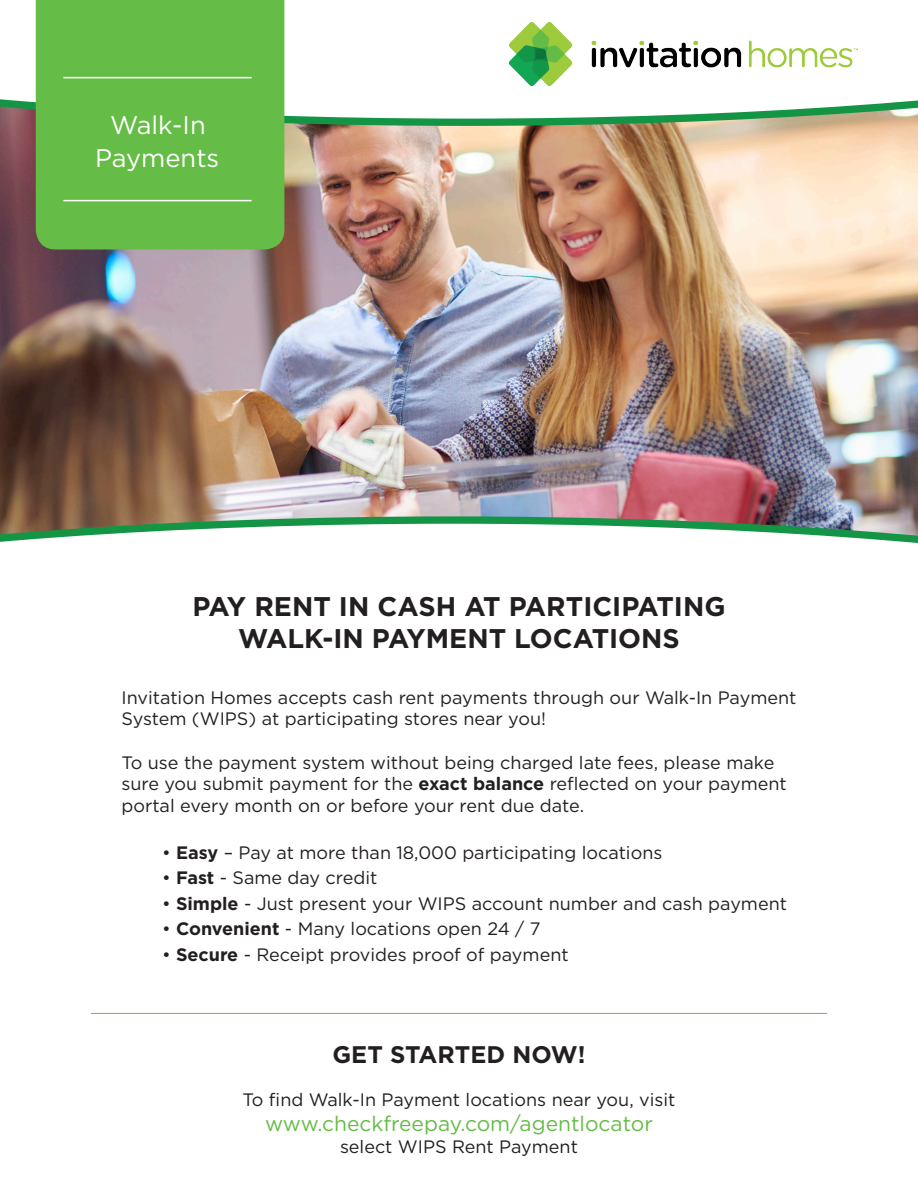
<style>
.page{position:relative;width:918px;height:1188px;background:#fff}
.page>*{position:absolute;margin:0;border:0;box-sizing:border-box;transform-origin:0 0}
.t1{font:700 27px/32.4px "Gotham";color:#231f20;text-align:center}
.t2{font:25.5px "Gotham";color:#fff}
.t3{font:700 24px "Gotham";color:#231f20}
.t4{font:21px "Gotham";color:#65bc46}
.t5{font:18px/21.6px "Gotham";color:#231f20}
.s1{font-weight:700}
</style>
<div class="page">
<img style="left:0;top:126px;width:918px;height:390px">
<svg style="left:0;top:516px;width:918px;height:27px"></svg>
<hr style="left:91px;top:1013px;width:736px;height:1px;background:#64bc46">
<svg style="left:0;top:0;width:918px;height:126px"></svg>
<img style="left:510px;top:23px;width:348px;height:62px">
<div style="left:36px;top:0;width:248px;height:249px;background:#65bc46"></div>
<hr style="left:63px;top:77px;width:189px;height:1px;background:#fff">
<hr style="left:63px;top:200px;width:189px;height:1px;background:#fff">
<p class="t2" style="left:110px;top:109px;width:97px">Walk-In</p>
<p class="t2" style="left:95px;top:142px;width:126px">Payments</p>
<p class="t1" style="left:192px;top:590px;width:535px">PAY RENT IN CASH AT PARTICIPATING<br>WALK-IN PAYMENT LOCATIONS</p>
<p class="t5" style="left:122px;top:686px;width:676px">Invitation Homes accepts cash rent payments through our Walk-In Payment<br>System (WIPS) at participating stores near you!</p>
<p class="t5" style="left:122px;top:751px;width:667px">To use the payment system without being charged late fees, please make sure you submit payment for the <span class="s1">exact balance</span> reflected on your payment portal every month on or before your rent due date.</p>
<p class="t5" style="left:162px;top:841px;width:502px">• <span class="s1">Easy</span> – Pay at more than 18,000 participating locations</p>
<p class="t5" style="left:162px;top:867px;width:217px">• <span class="s1">Fast</span> - Same day credit</p>
<p class="t5" style="left:162px;top:892px;width:627px">• <span class="s1">Simple</span> - Just present your WIPS account number and cash payment</p>
<p class="t5" style="left:162px;top:918px;width:380px">• <span class="s1">Convenient</span> - Many locations open 24 / 7</p>
<p class="t5" style="left:162px;top:943px;width:408px">• <span class="s1">Secure</span> - Receipt provides proof of payment</p>
<p class="t3" style="left:332px;top:1038px;width:255px">GET STARTED NOW!</p>
<p class="t5" style="left:243px;top:1088px;width:434px">To find Walk-In Payment locations near you, visit</p>
<p class="t4" style="left:265px;top:1110px;width:389px">www.checkfreepay.com/agentlocator</p>
<p class="t5" style="left:340px;top:1135px;width:239px">select WIPS Rent Payment</p>
</div>
